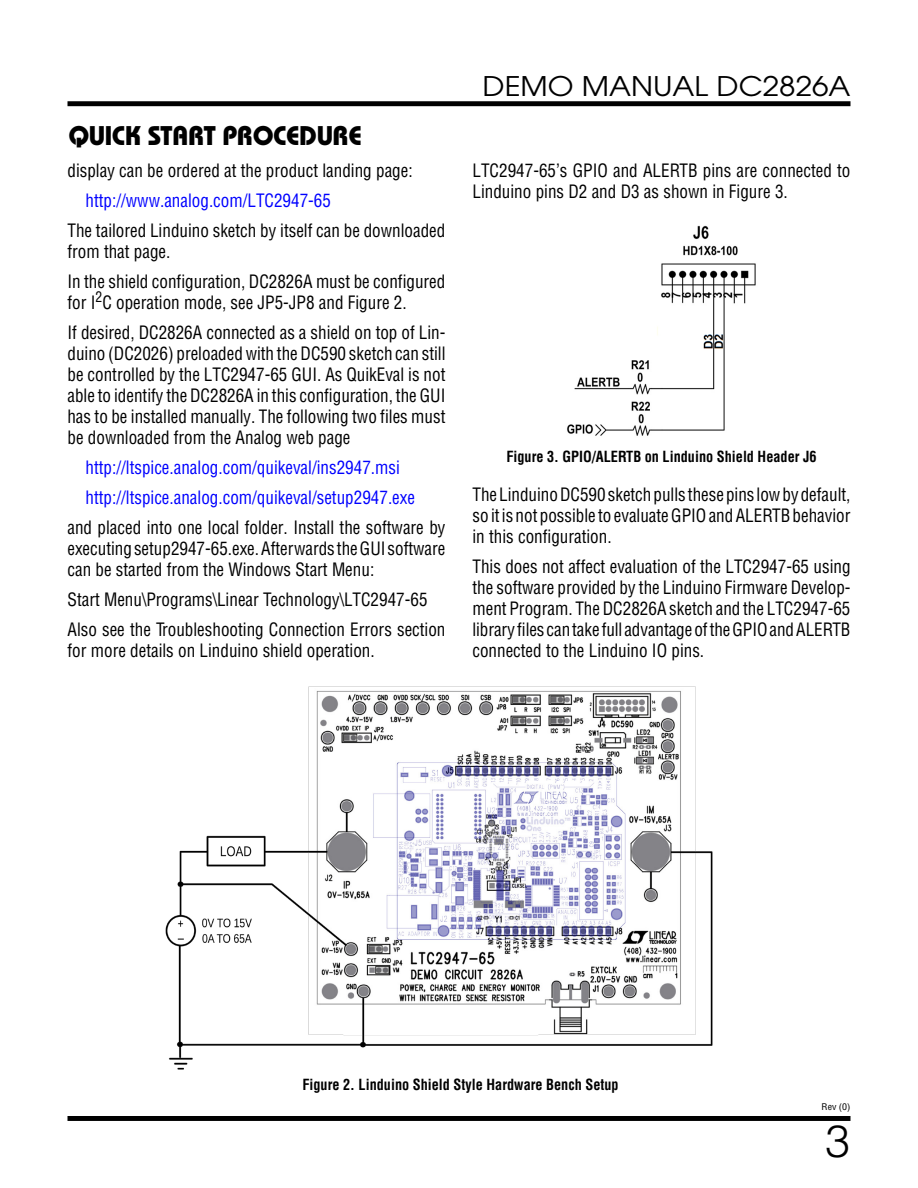
<style>
.page{position:relative;width:918px;height:1188px;background:#fff}
.page>*{position:absolute;margin:0;border:0;box-sizing:border-box;transform-origin:0 0}
.t1{font:300 45px "Helvetica";color:#000}
.t2{font:27px "Linear Bauhaus";letter-spacing:-.02em;color:#000}
.t3{font:27px "Avant Garde";color:#000;scale:1.1 1}
.t4{font:18px/21px "Linear Helv Cond";color:#000;scale:.95 1}
.t5{font:18px/30px "Linear Helv Cond";color:#00f;scale:.95 1}
.t6{font:700 15px "Linear Helv Cond";color:#000;scale:.95 1}
.t7{font:9px "Linear Helv Cond";color:#000;scale:1.1 1}
</style>
<div class="page">
<div style="left:68px;top:1116px;width:782px;height:5px;background:#000"></div>
<div style="left:68px;top:101px;width:782px;height:5px;background:#000"></div>
<img style="left:567px;top:225px;width:189px;height:211px">
<img style="left:165px;top:686px;width:548px;height:384px">
<h2 class="t2" style="left:68px;top:119px;width:295px">QUICK START PROCEDURE</h2>
<p class="t4" style="left:68px;top:160px;width:365px">display can be ordered at the product landing page:</p>
<p class="t5" style="left:86px;top:185px;width:260px">http://www.analog.com/LTC2947-65</p>
<p class="t4" style="left:67px;top:220px;width:399px">The tailored Linduino sketch by itself can be downloaded from that page.</p>
<p class="t4" style="left:67px;top:271px;width:399px">In the shield configuration, DC2826A must be configured for I<sup>2</sup>C operation mode, see JP5-JP8 and Figure 2.</p>
<p class="t4" style="left:67px;top:322px;width:399px;text-align:justify">If desired, DC2826A connected as a shield on top of Lin&shy;duino (DC2026) preloaded with the DC590 sketch can still be controlled by the LTC2947-65 GUI. As QuikEval is not able to identify the DC2826A in this configuration, the GUI has to be installed manually. The following two files must be downloaded from the Analog web page</p>
<p class="t5" style="left:86px;top:452px;width:348px">http://ltspice.analog.com/quikeval/ins2947.msi http://ltspice.analog.com/quikeval/setup2947.exe</p>
<p class="t4" style="left:68px;top:517px;width:399px;text-align:justify">and placed into one local folder. Install the software by executingsetup2947-65.exe. Afterwards theGUI software can be started from the Windows Start Menu:</p>
<p class="t4" style="left:68px;top:584px;width:399px;line-height:30px">Start Menu\Programs\Linear Technology\LTC2947-65<br>Also see the Troubleshooting Connection Errors section</p>
<p class="t4" style="left:68px;top:640px;width:325px">for more details on Linduino shield operation.</p>
<h2 class="t3" style="left:483px;top:69px;width:336px">DEMO MANUAL DC2826A</h2>
<p class="t4" style="left:473px;top:160px;width:399px">LTC2947-65’s GPIO and ALERTB pins are connected to<br>Linduino pins D2 and D3 as shown in Figure 3.</p>
<p class="t6" style="left:506px;top:447px;width:328px">Figure 3. GPIO/ALERTB on Linduino Shield Header J6</p>
<p class="t4" style="left:472px;top:484px;width:399px;text-align:justify">TheLinduinoDC590 sketch pulls thesepins lowbydefault, so itis not possible to evaluateGPIOandALERTBbehavior in this configuration.</p>
<p class="t4" style="left:472px;top:556px;width:399px;text-align:justify">This does not affect evaluation of the LTC2947-65 using the software provided by the Linduino Firmware Develop&shy;ment Program. The DC2826A sketch and the LTC2947-65 library files cantake full advantageoftheGPIOandALERTB connected to the Linduino IO pins.</p>
<p class="t6" style="left:302px;top:1075px;width:334px">Figure 2. Linduino Shield Style Hardware Bench Setup</p>
<p class="t7" style="left:822px;top:1102px;width:28px">Rev (0)</p>
<h1 class="t1" style="left:825px;top:1113px;width:27px">3</h1>
</div>
